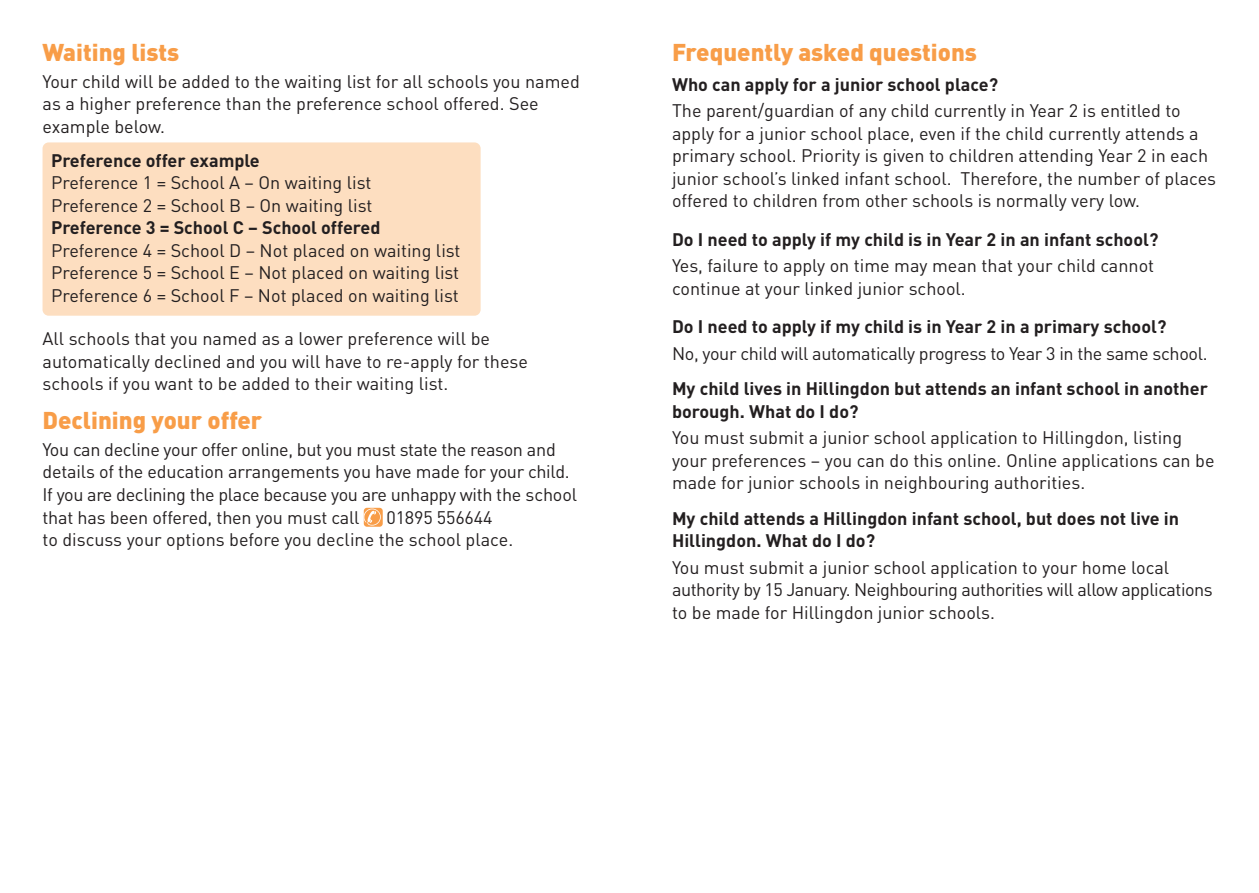
<style>
.page{position:relative;width:1259px;height:893px;background:#fff}
.page>*{position:absolute;margin:0;border:0;box-sizing:border-box;transform-origin:0 0}
.Heading{font:900 24px "DINOT";color:#f89d48}
.Body_text{font:18px/22.5px "DINOT";color:#231f20}
.Sub_sub_heading{font:700 18px/22.5px "DINOT";color:#231f20}
.Body_text-2{font:18px/22.6px "DINOT";letter-spacing:-.02em;color:#231f20}
.Body_text-3{font:700 18px "DINOT";color:#231f20}
</style>
<div class="page">
<div style="left:43px;top:142px;width:437px;height:174px;background:#fddec0;border-radius:6px"></div>
<div style="left:364px;top:508px;width:19px;height:19px;background:#f89d48;border-radius:3px"></div>
<svg style="left:364px;top:509px;width:17px;height:17px"></svg>
<p class="Heading" style="left:43px;top:36px;width:138px">Waiting lists</p>
<p class="Body_text" style="left:43px;top:69px;width:539px">Your child will be added to the waiting list for all schools you named as a higher preference than the preference school offered. See example below.</p>
<p class="Sub_sub_heading" style="left:51px;top:148px;width:210px">Preference offer example</p>
<p class="Body_text" style="left:51px;top:171px;width:322px">Preference 1 = School A – On waiting list</p>
<p class="Body_text" style="left:51px;top:193px;width:323px">Preference 2 = School B – On waiting list</p>
<p class="Body_text-3" style="left:51px;top:215px;width:331px">Preference 3 = School C – School offered</p>
<p class="Body_text" style="left:51px;top:238px;width:411px">Preference 4 = School D – Not placed on waiting list</p>
<p class="Body_text" style="left:51px;top:261px;width:410px">Preference 5 = School E – Not placed on waiting list</p>
<p class="Body_text" style="left:51px;top:283px;width:409px">Preference 6 = School F – Not placed on waiting list</p>
<p class="Body_text" style="left:43px;top:327px;width:487px">All schools that you named as a lower preference will be automatically declined and you will have to re-apply for these schools if you want to be added to their waiting list.</p>
<p class="Heading" style="left:43px;top:404px;width:221px">Declining your offer</p>
<p class="Body_text-2" style="left:43px;top:437px;width:536px">You can decline your offer online, but you must state the reason and details of the education arrangements you have made for your child.<br>If you are declining the place because you are unhappy with the school that has been offered, then you must call</p>
<p class="Body_text" style="left:43px;top:505px;width:472px;text-indent:344px">01895 556644<br>to discuss your options before you decline the school place.</p>
<p class="Heading" style="left:672px;top:36px;width:306px">Frequently asked questions</p>
<p class="Sub_sub_heading" style="left:672px;top:72px;width:327px">Who can apply for a junior school place?</p>
<p class="Body_text" style="left:672px;top:99px;width:545px">The parent/guardian of any child currently in Year 2 is entitled to apply for a junior school place, even if the child currently attends a primary school. Priority is given to children attending Year 2 in each junior school’s linked infant school. Therefore, the number of places offered to children from other schools is normally very low.</p>
<p class="Sub_sub_heading" style="left:672px;top:227px;width:488px">Do I need to apply if my child is in Year 2 in an infant school?</p>
<p class="Body_text" style="left:672px;top:254px;width:483px">Yes, failure to apply on time may mean that your child cannot continue at your linked junior school.</p>
<p class="Sub_sub_heading" style="left:672px;top:315px;width:496px">Do I need to apply if my child is in Year 2 in a primary school?</p>
<p class="Body_text-2" style="left:672px;top:341px;width:537px">No, your child will automatically progress to Year 3 in the same school.</p>
<p class="Sub_sub_heading" style="left:672px;top:377px;width:537px">My child lives in Hillingdon but attends an infant school in another borough. What do I do?</p>
<p class="Body_text" style="left:672px;top:426px;width:544px">You must submit a junior school application to Hillingdon, listing your preferences – you can do this online. Online applications can be made for junior schools in neighbouring authorities.</p>
<p class="Sub_sub_heading" style="left:672px;top:506px;width:509px">My child attends a Hillingdon infant school, but does not live in<br>Hillingdon. What do I do?</p>
<p class="Body_text" style="left:672px;top:555px;width:542px">You must submit a junior school application to your home local authority by 15 January. Neighbouring authorities will allow applications to be made for Hillingdon junior schools.</p>
</div>
